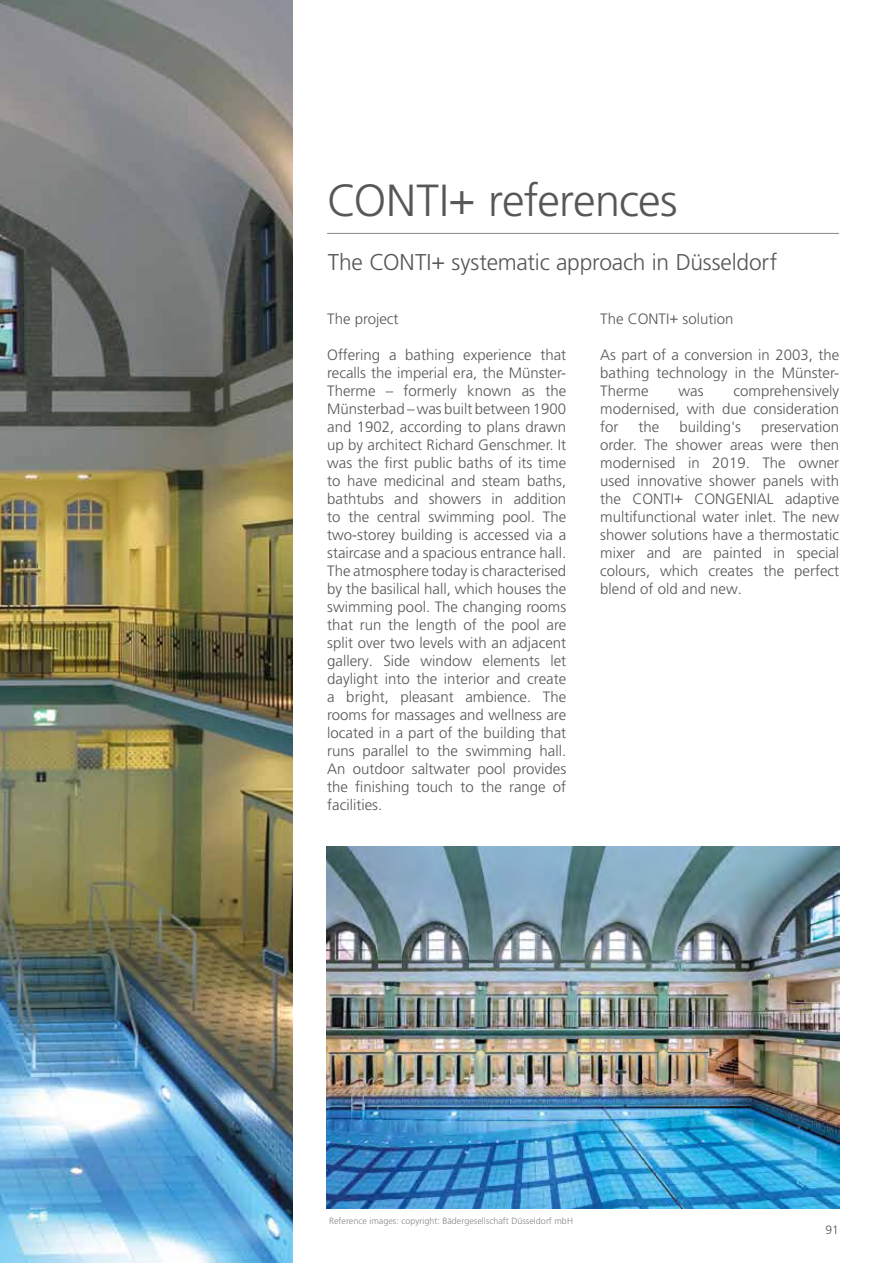
<style>
.page{position:relative;width:893px;height:1263px;background:#fff}
.page>*{position:absolute;margin:0;border:0;box-sizing:border-box;transform-origin:0 0}
.t1{font:300 45px "Frutiger LT Pro";letter-spacing:-.015em;color:#575756}
.t2{font:300 22.8px "Frutiger LT Pro";letter-spacing:-.01em;color:#575756}
.t3{font:300 15px/18px "Frutiger LT Pro";color:#575756;text-align:justify}
.t4{font:300 12px "Frutiger LT Pro";color:#575756}
.t5{font:300 9px "Frutiger LT Pro";color:#878787}
</style>
<div class="page">
<img style="left:0;top:0;width:293px;height:1263px">
<img style="left:327px;top:846px;width:512px;height:362px">
<hr style="left:327px;top:233px;width:512px;height:1px;background:#878787">
<h1 class="t1" style="left:327px;top:174px;width:352px">CONTI+ references</h1>
<h2 class="t2" style="left:328px;top:249px;width:451px">The CONTI+ systematic approach in Düsseldorf</h2>
<p class="t3" style="left:327px;top:310px;width:73px">The project</p>
<p class="t3" style="left:327px;top:346px;width:240px">Offering a bathing experience that recalls the imperial era, the Münster-Therme – formerly known as the Münsterbad – was built between 1900 and 1902, according to plans drawn up by architect Richard Genschmer. It was the first public baths of its time to have medicinal and steam baths, bathtubs and showers in addition to the central swimming pool. The two-storey building is accessed via a staircase and a spacious entrance hall.<br>The atmosphere today is characterised by the basilical hall, which houses the swimming pool. The changing rooms that run the length of the pool are split over two levels with an adjacent gallery. Side window elements let daylight into the interior and create a bright, pleasant ambience. The rooms for massages and wellness are located in a part of the building that runs parallel to the swimming hall.<br>An outdoor saltwater pool provides the finishing touch to the range of facilities.</p>
<p class="t3" style="left:600px;top:310px;width:135px">The CONTI+ solution</p>
<p class="t3" style="left:600px;top:346px;width:240px">As part of a conversion in 2003, the bathing technology in the Münster-Therme</p>
<p class="t3" style="left:600px;top:382px;width:240px;text-indent:133px">comprehensively modernised, with due consideration for</p>
<p class="t3" style="left:679px;top:382px;width:27px">was</p>
<p class="t3" style="left:638px;top:418px;width:22px">the</p>
<p class="t3" style="left:679px;top:418px;width:63px">building's</p>
<p class="t3" style="left:600px;top:418px;width:240px;text-indent:161px">preservation order. The shower areas were then modernised in 2019. The owner used innovative shower panels with the CONTI+ CONGENIAL adaptive multifunctional water inlet. The new shower solutions have a thermostatic mixer and are painted in special colours, which creates the perfect blend of old and new.</p>
<p class="t5" style="left:329px;top:1216px;width:245px">Reference images: copyright: Bädergesellschaft Düsseldorf mbH</p>
<p class="t4" style="left:825px;top:1222px;width:15px">91</p>
</div>
